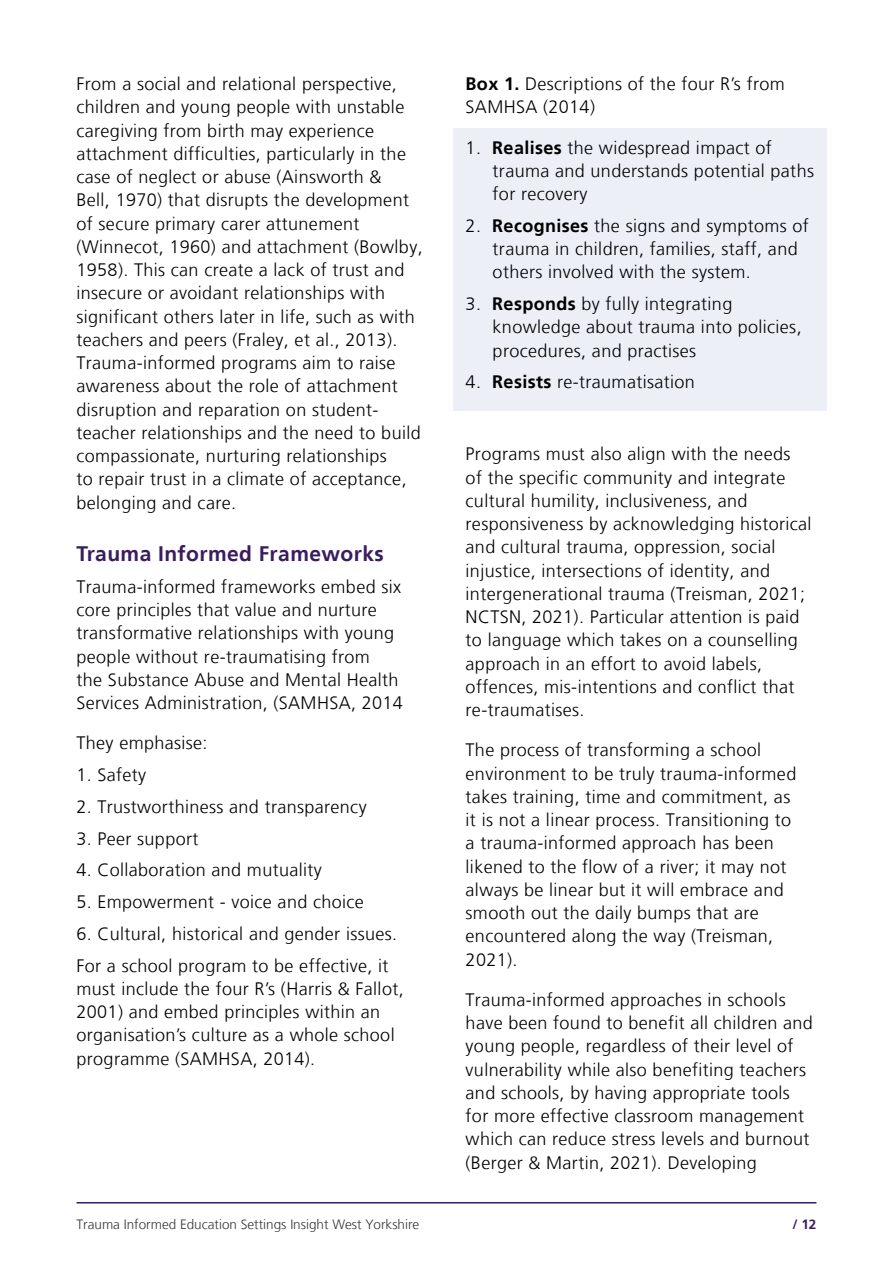
<style>
.page{position:relative;width:893px;height:1263px;background:#fff}
.page>*{position:absolute;margin:0;border:0;box-sizing:border-box;transform-origin:0 0}
.Body{font:700 21px "Frutiger LT";letter-spacing:.02em;color:#391d5e}
.Body-2{font:300 18px/23.2px "Frutiger LT";letter-spacing:.02em;color:#000}
.Numbered_Bullets{font:300 18px/23.2px "Frutiger LT";letter-spacing:.02em;color:#000}
.t1{font:300 13.5px "Frutiger LT";color:#373636}
.t2{font:700 13.5px "Frutiger CE";color:#391d5e}
.s1{font-weight:700}
</style>
<div class="page">
<div style="left:454px;top:128px;width:373px;height:283px;background:#ecf0f6"></div>
<hr style="left:77px;top:1202px;width:739px;height:1px;background:#391d5e">
<p class="Body-2" style="left:77px;top:72px;width:348px">From a social and relational perspective, children and young people with unstable caregiving from birth may experience attachment difficulties, particularly in the case of neglect or abuse (Ainsworth &amp;<br>Bell, 1970) that disrupts the development of secure primary carer attunement (Winnecot, 1960) and attachment (Bowlby, 1958). This can create a lack of trust and insecure or avoidant relationships with significant others later in life, such as with teachers and peers (Fraley, et al., 2013).<br>Trauma-informed programs aim to raise awareness about the role of attachment disruption and reparation on student&shy;teacher relationships and the need to build compassionate, nurturing relationships<br>to repair trust in a climate of acceptance, belonging and care.</p>
<p class="Body" style="left:77px;top:541px;width:309px">Trauma Informed Frameworks</p>
<p class="Body-2" style="left:77px;top:575px;width:328px">Trauma-informed frameworks embed six core principles that value and nurture transformative relationships with young people without re-traumatising from<br>the Substance Abuse and Mental Health Services Administration, (SAMHSA, 2014</p>
<p class="Body-2" style="left:77px;top:732px;width:133px">They emphasise:</p>
<p class="Numbered_Bullets" style="left:77px;top:763px;width:71px">1. Safety</p>
<p class="Numbered_Bullets" style="left:77px;top:795px;width:292px">2. Trustworthiness and transparency</p>
<p class="Numbered_Bullets" style="left:77px;top:827px;width:123px">3. Peer support</p>
<p class="Numbered_Bullets" style="left:77px;top:859px;width:247px">4. Collaboration and mutuality</p>
<p class="Numbered_Bullets" style="left:77px;top:891px;width:289px">5. Empowerment - voice and choice</p>
<p class="Numbered_Bullets" style="left:77px;top:922px;width:322px">6. Cultural, historical and gender issues.</p>
<p class="Body-2" style="left:77px;top:954px;width:329px">For a school program to be effective, it must include the four R’s (Harris &amp; Fallot, 2001) and embed principles within an organisation’s culture as a whole school programme (SAMHSA, 2014).</p>
<p class="Body-2" style="left:466px;top:72px;width:321px"><span class="s1">Box 1.</span> Descriptions of the four R’s from<br>SAMHSA (2014)</p>
<p class="Numbered_Bullets" style="left:493px;top:136px;width:323px;text-indent:-27px">1. <span class="s1">Realises</span> the widespread impact of trauma and understands potential paths for recovery</p>
<p class="Numbered_Bullets" style="left:493px;top:214px;width:318px;text-indent:-27px">2. <span class="s1">Recognises</span> the signs and symptoms of trauma in children, families, staff, and others involved with the system.</p>
<p class="Numbered_Bullets" style="left:493px;top:292px;width:311px;text-indent:-27px">3. <span class="s1">Responds</span> by fully integrating knowledge about trauma into policies, procedures, and practises</p>
<p class="Numbered_Bullets" style="left:466px;top:371px;width:231px">4. <span class="s1">Resists</span> re-traumatisation</p>
<p class="Body-2" style="left:466px;top:443px;width:347px">Programs must also align with the needs<br>of the specific community and integrate cultural humility, inclusiveness, and responsiveness by acknowledging historical and cultural trauma, oppression, social injustice, intersections of identity, and intergenerational trauma (Treisman, 2021; NCTSN, 2021). Particular attention is paid to language which takes on a counselling approach in an effort to avoid labels, offences, mis-intentions and conflict that re-traumatises.</p>
<p class="Body-2" style="left:466px;top:739px;width:332px">The process of transforming a school environment to be truly trauma-informed takes training, time and commitment, as it is not a linear process. Transitioning to a trauma-informed approach has been likened to the flow of a river; it may not always be linear but it will embrace and smooth out the daily bumps that are encountered along the way (Treisman, 2021).</p>
<p class="Body-2" style="left:466px;top:988px;width:349px">Trauma-informed approaches in schools have been found to benefit all children and young people, regardless of their level of vulnerability while also benefiting teachers and schools, by having appropriate tools for more effective classroom management which can reduce stress levels and burnout (Berger &amp; Martin, 2021). Developing</p>
<p class="t1" style="left:77px;top:1217px;width:344px">Trauma Informed Education Settings Insight West Yorkshire</p>
<p class="t2" style="left:792px;top:1216px;width:26px">/ 12</p>
</div>
